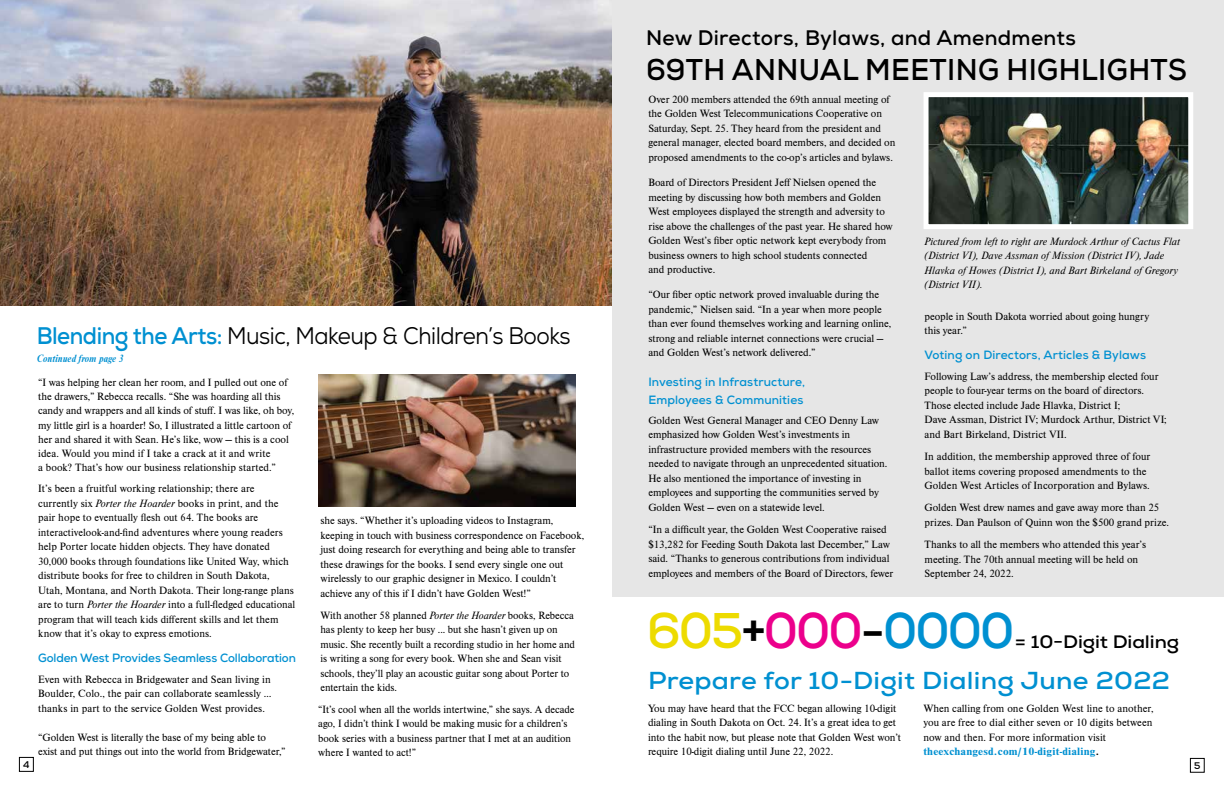
<style>
.page{position:relative;width:1224px;height:792px;background:#fff}
.page>*{position:absolute;margin:0;border:0;box-sizing:border-box;transform-origin:0 0}
.t1{font:700 50.1px "Nexa";letter-spacing:-.04em;color:#0090d1}
.t2{font:700 30px "Nexa";letter-spacing:.015em;color:#000;scale:.95 1}
.t3{font:700 24.5px "Nexa";letter-spacing:.01em;color:#0090d1;scale:1.1 1}
.t4{font:24px "Nexa";letter-spacing:-.02em;color:#000;scale:.93 1}
.t5{font:700 21px "Nexa";letter-spacing:.015em;color:#000}
.t6{font:700 18px "Nexa";letter-spacing:-.005em;color:#000;scale:1.11 1}
.t7{font:700 12px/18px "Nexa";letter-spacing:.005em;color:#0090d1}
.t8{font:11px/14.5px "Nimbus Rom D";letter-spacing:-.005em;color:#000}
.t9{font:italic 11px/14.5px "Nimbus Rom D";letter-spacing:.005em;color:#000}
.t10{font:italic 700 11px "Nimbus Rom D";color:#0090d1;scale:.9 1}
.t11{font:700 9.7px "Nexa";color:#000}
.t12{font:700 9.6px "Nexa";color:#000}
.s1{font-weight:700;color:#0090d1}
.s2{font-style:italic}
.s3{color:#eddb00}
.s4{color:#000}
.s5{color:#ec008c}
.s6{font-weight:700}
</style>
<div class="page">
<img style="left:318px;top:375px;width:258px;height:132px">
<div style="left:612px;top:0;width:612px;height:596px;background:#e6e6e6"></div>
<img style="left:930px;top:98px;width:257px;height:125px">
<div style="left:924px;top:92px;width:269px;height:137px;border:5px solid #fff"></div>
<img style="left:0;top:0;width:612px;height:306px">
<div style="left:19px;top:757px;width:15px;height:15px;border:1px solid #000"></div>
<div style="left:1190px;top:758px;width:15px;height:15px;border:1px solid #000"></div>
<h3 class="t4" style="left:37px;top:320px;width:576px"><span class="s1">Blending the Arts:</span> Music, Makeup &amp; Children’s Books</h3>
<p class="t10" style="left:37px;top:351px;width:98px">Continued from page 3</p>
<p class="t8" style="left:38px;top:375px;width:258px;line-height:14.2px">“I was helping her clean her room, and I pulled out one of the drawers,” Rebecca recalls. “She was hoarding all this candy and wrappers and all kinds of stuff. I was like, oh boy, my little girl is a hoarder! So, I illustrated a little cartoon of her and shared it with Sean. He’s like, wow — this is a cool idea. Would you mind if I take a crack at it and write<br>a book? That’s how our business relationship started.”</p>
<p class="t8" style="left:38px;top:481px;width:259px">It’s been a fruitful working relationship; there are currently six <span class="s2">Porter the Hoarder</span> books in print, and the pair hope to eventually flesh out 64. The books are interactivelook-and-find adventures where young readers help Porter locate hidden objects. They have donated 30,000 books through foundations like United Way, which distribute books for free to children in South Dakota, Utah, Montana, and North Dakota. Their long-range plans are to turn <span class="s2">Porter the Hoarder</span> into a full-fledged educational program that will teach kids different skills and let them know that it’s okay to express emotions.</p>
<p class="t7" style="left:38px;top:649px;width:259px">Golden West Provides Seamless Collaboration</p>
<p class="t8" style="left:38px;top:671px;width:235px;text-align:justify">Even with Rebecca in Bridgewater and Sean living in Boulder, Colo., the pair can collaborate seamlessly … thanks in part to the service Golden West provides.</p>
<p class="t8" style="left:38px;top:729px;width:249px">“Golden West is literally the base of my being able to exist and put things out into the world from Bridgewater,”</p>
<p class="t8" style="left:320px;top:513px;width:265px">she says. “Whether it’s uploading videos to Instagram, keeping in touch with business correspondence on Facebook, just doing research for everything and being able to transfer these drawings for the books. I send every single one out wirelessly to our graphic designer in Mexico. I couldn’t achieve any of this if I didn’t have Golden West!”</p>
<p class="t8" style="left:320px;top:607px;width:256px">With another 58 planned <span class="s2">Porter the Hoarder</span> books, Rebecca has plenty to keep her busy ... but she hasn’t given up on music. She recently built a recording studio in her home and is writing a song for every book. When she and Sean visit schools, they’ll play an acoustic guitar song about Porter to entertain the kids.</p>
<p class="t8" style="left:318px;top:702px;width:258px">“It’s cool when all the worlds intertwine,” she says. A decade ago, I didn’t think I would be making music for a children’s book series with a business partner that I met at an audition where I wanted to act!”</p>
<h3 class="t5" style="left:646px;top:25px;width:431px">New Directors, Bylaws, and Amendments</h3>
<h2 class="t2" style="left:646px;top:51px;width:571px">69TH ANNUAL MEETING HIGHLIGHTS</h2>
<p class="t8" style="left:648px;top:92px;width:249px">Over 200 members attended the 69th annual meeting of the Golden West Telecommunications Cooperative on Saturday, Sept. 25. They heard from the president and general manager, elected board members, and decided on proposed amendments to the co-op’s articles and bylaws.</p>
<p class="t8" style="left:648px;top:175px;width:246px">Board of Directors President Jeff Nielsen opened the meeting by discussing how both members and Golden West employees displayed the strength and adversity to rise above the challenges of the past year. He shared how Golden West’s fiber optic network kept everybody from business owners to high school students connected<br>and productive.</p>
<p class="t8" style="left:648px;top:287px;width:245px">“Our fiber optic network proved invaluable during the pandemic,” Nielsen said. “In a year when more people than ever found themselves working and learning online, strong and reliable internet connections were crucial — and Golden West’s network delivered.”</p>
<p class="t7" style="left:648px;top:373px;width:158px">Investing in Infrastructure,<br>Employees &amp; Communities</p>
<p class="t8" style="left:648px;top:412px;width:241px">Golden West General Manager and CEO Denny Law emphasized how Golden West’s investments in infrastructure provided members with the resources needed to navigate through an unprecedented situation.<br>He also mentioned the importance of investing in employees and supporting the communities served by Golden West — even on a statewide level.</p>
<p class="t8" style="left:648px;top:522px;width:247px">“In a difficult year, the Golden West Cooperative raised $13,282 for Feeding South Dakota last December,” Law said. “Thanks to generous contributions from individual employees and members of the Board of Directors, fewer</p>
<p class="t9" style="left:924px;top:234px;width:257px">Pictured from left to right are Murdock Arthur of Cactus Flat (District VI), Dave Assman of Mission (District IV), Jade Hlavka of Howes (District I), and Bart Birkeland of Gregory (District VII).</p>
<p class="t8" style="left:925px;top:309px;width:226px">people in South Dakota worried about going hungry this year.”</p>
<p class="t7" style="left:925px;top:346px;width:223px">Voting on Directors, Articles &amp; Bylaws</p>
<p class="t8" style="left:925px;top:368px;width:244px">Following Law’s address, the membership elected four people to four-year terms on the board of directors.<br>Those elected include Jade Hlavka, District I;<br>Dave Assman, District IV; Murdock Arthur, District VI; and Bart Birkeland, District VII.</p>
<p class="t8" style="left:925px;top:449px;width:227px">In addition, the membership approved three of four ballot items covering proposed amendments to the<br>Golden West Articles of Incorporation and Bylaws.</p>
<p class="t8" style="left:925px;top:500px;width:246px">Golden West drew names and gave away more than 25 prizes. Dan Paulson of Quinn won the $500 grand prize.</p>
<p class="t8" style="left:925px;top:537px;width:223px">Thanks to all the members who attended this year’s meeting. The 70th annual meeting will be held on<br>September 24, 2022.</p>
<h1 class="t1" style="left:647px;top:598px;width:369px"><span class="s3">605</span><span class="s4">+</span><span class="s5">000</span><span class="s4">-</span>0000</h1>
<h3 class="t6" style="left:1015px;top:630px;width:150px">= 10-Digit Dialing</h3>
<h3 class="t3" style="left:648px;top:665px;width:476px">Prepare for 10-Digit Dialing June 2022</h3>
<p class="t8" style="left:648px;top:700px;width:255px">You may have heard that the FCC began allowing 10-digit dialing in South Dakota on Oct. 24. It’s a great idea to get into the habit now, but please note that Golden West won’t require 10-digit dialing until June 22, 2022.</p>
<p class="t8" style="left:923px;top:700px;width:232px">When calling from one Golden West line to another, you are free to dial either seven or 10 digits between now and then. For more information visit <span class="s1">theexchangesd.com/10-digit-dialing</span><span class="s6">.</span></p>
<p class="t11" style="left:23px;top:758px;width:8px">4</p>
<p class="t12" style="left:1194px;top:759px;width:8px">5</p>
</div>
